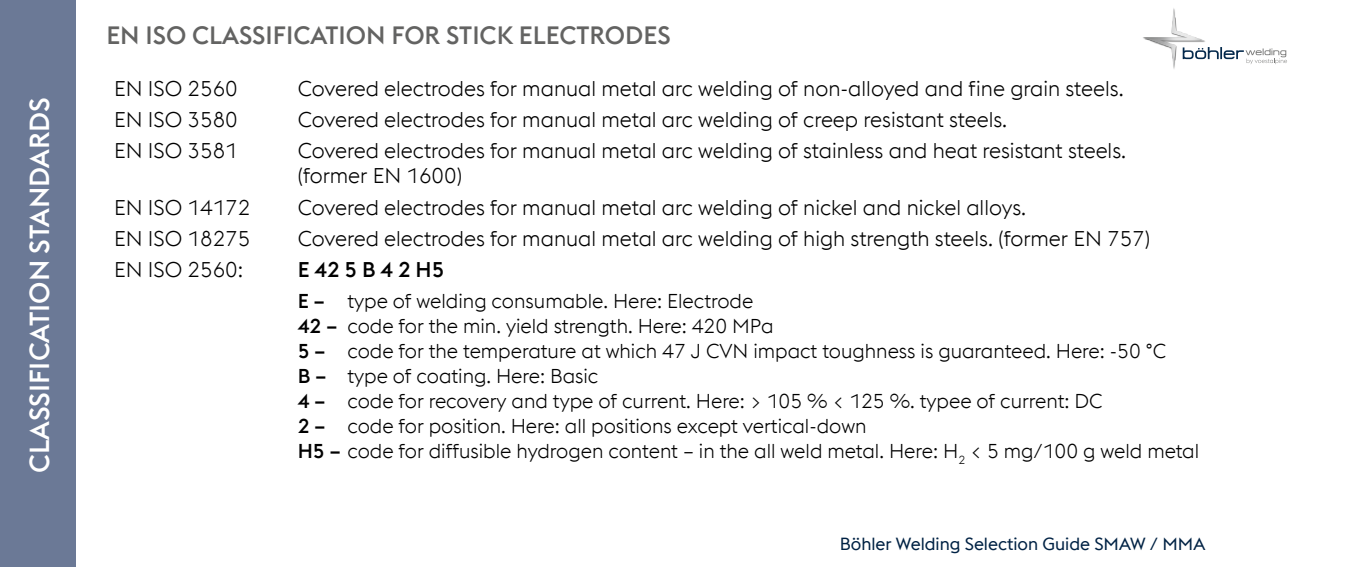
<style>
.page{position:relative;width:1347px;height:567px;background:#fff}
.page>*{position:absolute;margin:0;border:0;box-sizing:border-box;transform-origin:0 0}
.t1{font:500 27.5px "voestalpine";color:#fff}
.t2{font:500 25px "voestalpine";color:#636362}
.t3{font:300 21.25px/25px "voestalpine";color:#000}
.t4{font:500 21.25px "voestalpine";color:#000}
.t5{font:300 20px/25px "voestalpine";color:#000}
.t6{font:17.5px "voestalpine";color:#024}
.s1{font-weight:500}
</style>
<div class="page">
<div style="left:0;top:0;width:76px;height:567px;background:#6b7996"></div>
<img style="left:1143px;top:8px;width:62px;height:61px">
<svg style="left:1182px;top:47px;width:105px;height:17px"></svg>
<p class="t1" style="left:23px;top:473px;width:377px;rotate:-90deg">Classi ficati on standards</p>
<p class="t2" style="left:106px;top:20px;width:302px">EN ISO CLASSIFICATION FOR</p>
<p class="t2" style="left:446px;top:20px;width:148px">STICK ELECTROD</p>
<p class="t2" style="left:643px;top:20px;width:27px">ES</p>
<p class="t3" style="left:114px;top:76px;width:125px">EN ISO 2560</p>
<p class="t3" style="left:298px;top:76px;width:827px">Covered electrodes for manual metal arc welding of non-alloyed and fine grain steels.</p>
<p class="t3" style="left:114px;top:107px;width:125px">EN ISO 3580</p>
<p class="t3" style="left:298px;top:107px;width:711px">Covered electrodes for manual metal arc welding of creep resistant steels.</p>
<p class="t3" style="left:114px;top:138px;width:125px">EN ISO 3581</p>
<p class="t3" style="left:298px;top:138px;width:830px">Covered electrodes for manual metal arc welding of stainless and heat resistant steels. (former EN 1600)</p>
<p class="t3" style="left:114px;top:195px;width:138px">EN ISO 14172</p>
<p class="t3" style="left:298px;top:195px;width:730px">Covered electrodes for manual metal arc welding of nickel and nickel alloys.</p>
<p class="t3" style="left:114px;top:226px;width:138px">EN ISO 18275</p>
<p class="t3" style="left:298px;top:226px;width:854px">Covered electrodes for manual metal arc welding of high strength steels. (former EN 757)</p>
<p class="t3" style="left:114px;top:257px;width:131px">EN ISO 2560:</p>
<p class="t4" style="left:298px;top:257px;width:148px">E 42 5 B 4 2 H5</p>
<p class="t5" style="left:298px;top:288px;width:903px"><span class="s1">E –</span> type of welding consumable. Here: Electrode<br><span class="s1">42 –</span> code for the min. yield strength. Here: 420 MPa<br><span class="s1">5 –</span> code for the temperature at which 47 J CVN impact toughness is guaranteed. Here: -50 °C<br><span class="s1">B –</span> type of coating. Here: Basic<br><span class="s1">4 –</span> code for recovery and type of current. Here: &gt; 105 % &lt; 125 %. typee of current: DC<br><span class="s1">2 –</span> code for position. Here: all positions except vertical-down<br><span class="s1">H5 –</span> code for diffusible hydrogen content – in the all weld metal. Here: H<sub>2</sub> &lt; 5 mg/100 g weld metal</p>
<p class="t6" style="left:839px;top:534px;width:367px">Böhler Welding Selection Guide SMAW / MMA</p>
</div>
